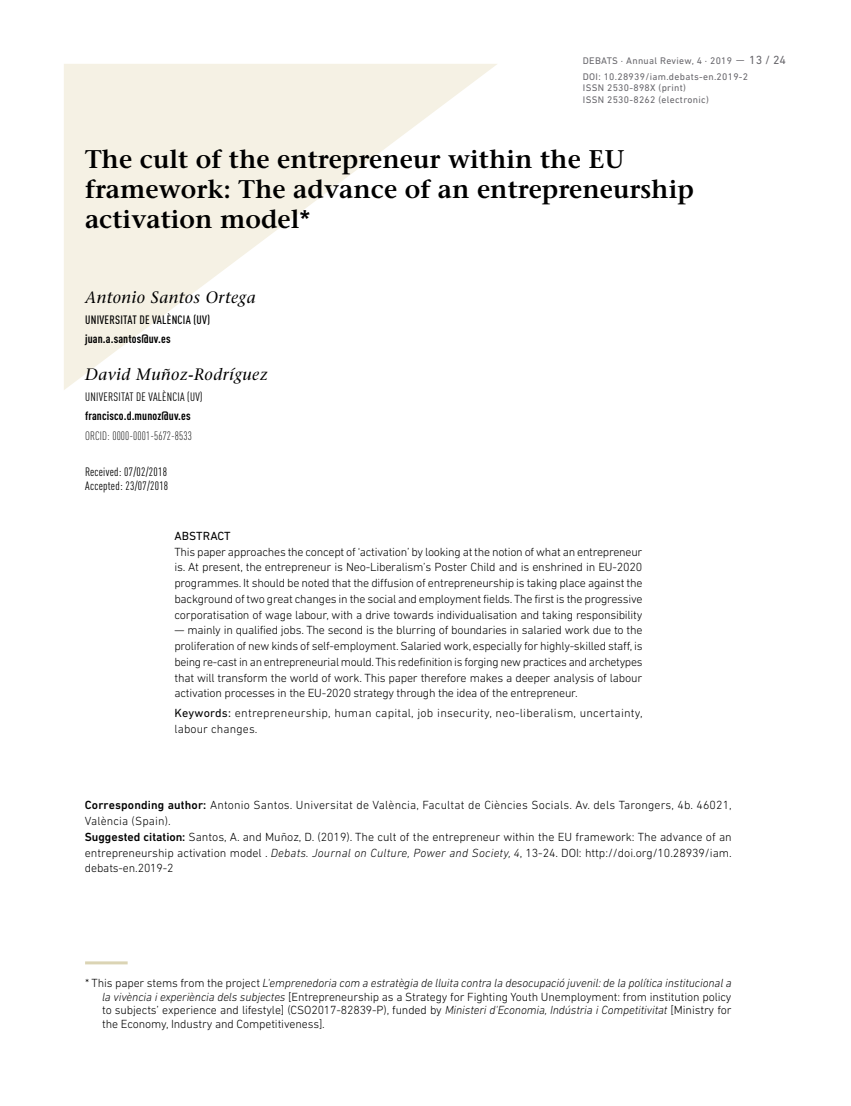
<style>
.page{position:relative;width:851px;height:1106px;background:#fff}
.page>*{position:absolute;margin:0;border:0;box-sizing:border-box;transform-origin:0 0}
.t1{font:600 25.5px/30px "Stone Serif";color:#000}
.t2{font:italic 16.5px "Stone Serif";letter-spacing:.03em;color:#000}
.t3{font:300 12px/15.8px "DIN Next LT Pro";letter-spacing:-.005em;color:#000;text-align:justify}
.t4{font:300 12px/15.8px "DIN Next LT Pro";letter-spacing:.015em;color:#000}
.t5{font:condensed 12px/14.4px "DIN Pro";letter-spacing:.02em;color:#000}
.t6{font:700 condensed 12px "DIN Pro";letter-spacing:.01em;color:#000}
.t7{font:500 condensed 12px "DIN Pro";letter-spacing:.02em;color:#000}
.t8{font:300 condensed 12px "DIN Pro";letter-spacing:.01em;color:#000}
.t9{font:12px "DIN Next LT Pro";letter-spacing:.01em;color:#000}
.t10{font:9.75px/15.9px "DIN Next LT Pro";letter-spacing:.03em;color:#68676c}
.s1{font-size:12px}
.s2{font-weight:400}
.s3{font-weight:500}
.s4{font-style:italic}
</style>
<div class="page">
<svg style="left:64px;top:64px;width:433px;height:326px;fill:#f5f1e4"></svg>
<hr style="left:85px;top:961px;width:43px;height:3px;background:#dbd4b4">
<p class="t10" style="left:583px;top:52px;width:205px">DEBATS · Annual Review, 4 · 2019 — <span class="s1">13 / 24<br></span>DOI: 10.28939/iam.debats-en.2019-2</p>
<p class="t10" style="left:583px;top:82px;width:127px;line-height:11.7px">ISSN 2530-898X (print)<br>ISSN 2530-8262 (electronic)</p>
<h1 class="t1" style="left:85px;top:144px;width:610px">The cult of the entrepreneur within the EU framework: The advance of an entrepreneurship activation model*</h1>
<h2 class="t2" style="left:85px;top:288px;width:172px">Antonio Santos Ortega</h2>
<p class="t7" style="left:85px;top:311px;width:126px">UNIVERSITAT DE VALÈNCIA (UV)</p>
<p class="t6" style="left:85px;top:330px;width:87px">juan.a.santos@uv.es</p>
<h2 class="t2" style="left:85px;top:365px;width:184px">David Muñoz-Rodríguez</h2>
<p class="t5" style="left:85px;top:388px;width:119px">UNIVERSITAT DE VALÈNCIA (UV)</p>
<p class="t6" style="left:85px;top:407px;width:107px">francisco.d.munoz@uv.es</p>
<p class="t8" style="left:85px;top:427px;width:108px">ORCID: 0000-0001-5672-8533</p>
<p class="t5" style="left:85px;top:463px;width:85px">Received: 07/02/2018<br>Accepted: 23/07/2018</p>
<p class="t9" style="left:174px;top:529px;width:58px">ABSTRACT</p>
<p class="t3" style="left:174px;top:543px;width:469px">This paper approaches the concept of ‘activation’ by looking at the notion of what an entrepreneur is. At present, the entrepreneur is Neo-Liberalism’s Poster Child and is enshrined in EU-2020 programmes. It should be noted that the diffusion of entrepreneurship is taking place against the background of two great changes in the social and employment fields. The first is the progressive corporatisation of wage labour, with a drive towards individualisation and taking responsibility</p>
<p class="t3" style="left:174px;top:622px;width:469px">— mainly in qualified jobs. The second is the blurring of boundaries in salaried work due to the proliferation of new kinds of self-employment. Salaried work, especially for highly-skilled staff, is being re-cast in an entrepreneurial mould. This redefinition is forging new practices and archetypes that will transform the world of work. This paper therefore makes a deeper analysis of labour activation processes in the EU-2020 strategy through the idea of the entrepreneur.</p>
<p class="t4" style="left:174px;top:705px;width:469px"><span class="s2">Keywords:</span> entrepreneurship, human capital, job insecurity, neo-liberalism, uncertainty, labour changes.</p>
<p class="t3" style="left:85px;top:797px;width:648px;text-align:left"><span class="s3">Corresponding author:</span> Antonio Santos. Universitat de València, Facultat de Ciències Socials. Av. dels Tarongers, 4b. 46021, València (Spain).<br><span class="s3">Suggested citation:</span> Santos, A. and Muñoz, D. (2019). The cult of the entrepreneur within the EU framework: The advance of an entrepreneurship activation model . <span class="s4">Debats. Journal on Culture, Power and Society, 4</span>, 13-24. DOI: http://doi.org/10.28939/iam. debats-en.2019-2</p>
<p class="t3" style="left:102px;top:975px;width:631px;line-height:13.8px;text-indent:-17px">* This paper stems from the project <span class="s4">L'emprenedoria com a estratègia de lluita contra la desocupació juvenil: de la política institucional a la vivència i experiència dels subjectes</span> [Entrepreneurship as a Strategy for Fighting Youth Unemployment: from institution policy to subjects’ experience and lifestyle] (CSO2017-82839-P), funded by <span class="s4">Ministeri d'Economia, Indústria i Competitivitat</span> [Ministry for the Economy, Industry and Competitiveness].</p>
</div>
